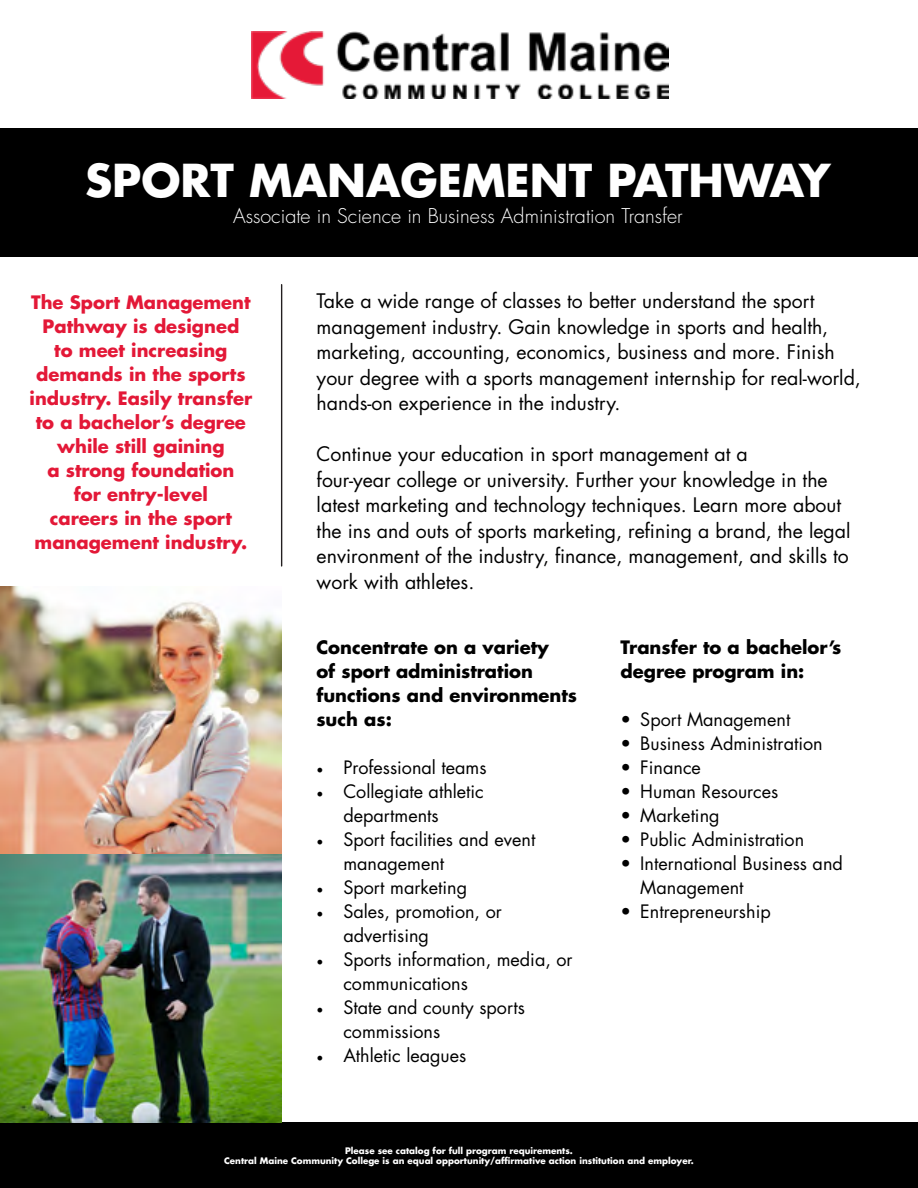
<style>
.page{position:relative;width:918px;height:1188px;background:#fff}
.page>*{position:absolute;margin:0;border:0;box-sizing:border-box;transform-origin:0 0}
.t1{font:700 44.1px "Futura LT";color:#fff}
.t2{font:300 19.8px "Futura LT";color:#fff}
.t3{font:19.5px/25.5px "Futura LT";color:#000}
.t4{font:18px/24px "Futura LT";color:#000}
.WHITE_QUOTES{font:700 18px/24px "Futura LT";color:#e31837;text-align:center}
.t5{font:700 18px/24px "Futura LT";color:#000}
.t6{font:700 8.7px/10.5px "Futura LT";color:#fff;text-align:center}
.s1{font-family:"Minion Pro"}
</style>
<div class="page">
<div style="left:0;top:128px;width:918px;height:129px;background:#000"></div>
<div style="left:0;top:1123px;width:918px;height:65px;background:#000"></div>
<img style="left:251px;top:32px;width:418px;height:66px">
<img style="left:0;top:587px;width:282px;height:536px">
<hr style="left:282px;top:284px;width:1px;height:282px;background:#231f20">
<hr style="left:281px;top:284px;width:1px;height:282px;background:#231f20">
<p class="t1" style="left:85px;top:151px;width:747px">SPORT MANAGEMENT PATHWAY</p>
<p class="t2" style="left:233px;top:204px;width:451px">Associate in Science in Business Administration Transfer</p>
<p class="WHITE_QUOTES" style="left:30px;top:290px;width:224px">The Sport Management<br>Pathway is designed<br>to meet increasing demands in the sports industry. Easily transfer to a bachelor’s degree while still gaining<br>a strong foundation<br>for entry-level<br>careers in the sport management industry.</p>
<p class="t3" style="left:317px;top:288px;width:546px">Take a wide range of classes to better understand the sport management industry. Gain knowledge in sports and health, marketing, accounting, economics, business and more. Finish your degree with a sports management internship for real-world, hands-on experience in the industry.</p>
<p class="t3" style="left:317px;top:441px;width:535px">Continue your education in sport management at a<br>four-year college or university. Further your knowledge in the latest marketing and technology techniques. Learn more about the ins and outs of sports marketing, refining a brand, the legal environment of the industry, finance, management, and skills to work with athletes.</p>
<p class="t5" style="left:316px;top:635px;width:262px">Concentrate on a variety<br>of sport administration functions and environments such as:</p>
<p class="t4" style="left:316px;top:755px;width:172px"><span class="s1">•</span> Professional teams</p>
<p class="t4" style="left:343px;top:779px;width:142px;text-indent:-27px"><span class="s1">•</span> Collegiate athletic departments</p>
<p class="t4" style="left:343px;top:827px;width:193px;text-indent:-27px"><span class="s1">•</span> Sport facilities and event management</p>
<p class="t4" style="left:316px;top:875px;width:152px"><span class="s1">•</span> Sport marketing</p>
<p class="t4" style="left:343px;top:899px;width:160px;text-indent:-27px"><span class="s1">•</span> Sales, promotion, or advertising</p>
<p class="t4" style="left:343px;top:947px;width:231px;text-indent:-27px"><span class="s1">•</span> Sports information, media, or communications</p>
<p class="t4" style="left:343px;top:995px;width:183px;text-indent:-27px"><span class="s1">•</span> State and county sports commissions</p>
<p class="t4" style="left:316px;top:1043px;width:151px"><span class="s1">•</span> Athletic leagues</p>
<p class="t5" style="left:621px;top:635px;width:222px">Transfer to a bachelor’s degree program in:</p>
<p class="t4" style="left:621px;top:707px;width:171px">• Sport Management</p>
<p class="t4" style="left:621px;top:731px;width:204px">• Business Administration</p>
<p class="t4" style="left:621px;top:755px;width:82px">• Finance</p>
<p class="t4" style="left:621px;top:779px;width:159px">• Human Resources</p>
<p class="t4" style="left:621px;top:803px;width:101px">• Marketing</p>
<p class="t4" style="left:621px;top:827px;width:185px">• Public Administration</p>
<p class="t4" style="left:640px;top:851px;width:204px;text-indent:-20px">• International Business and<br>Management</p>
<p class="t4" style="left:621px;top:899px;width:152px">• Entrepreneurship</p>
<p class="t6" style="left:224px;top:1145px;width:471px">Please see catalog for full program requirements.<br>Central Maine Community College is an equal opportunity/affirmative action institution and employer.</p>
</div>
